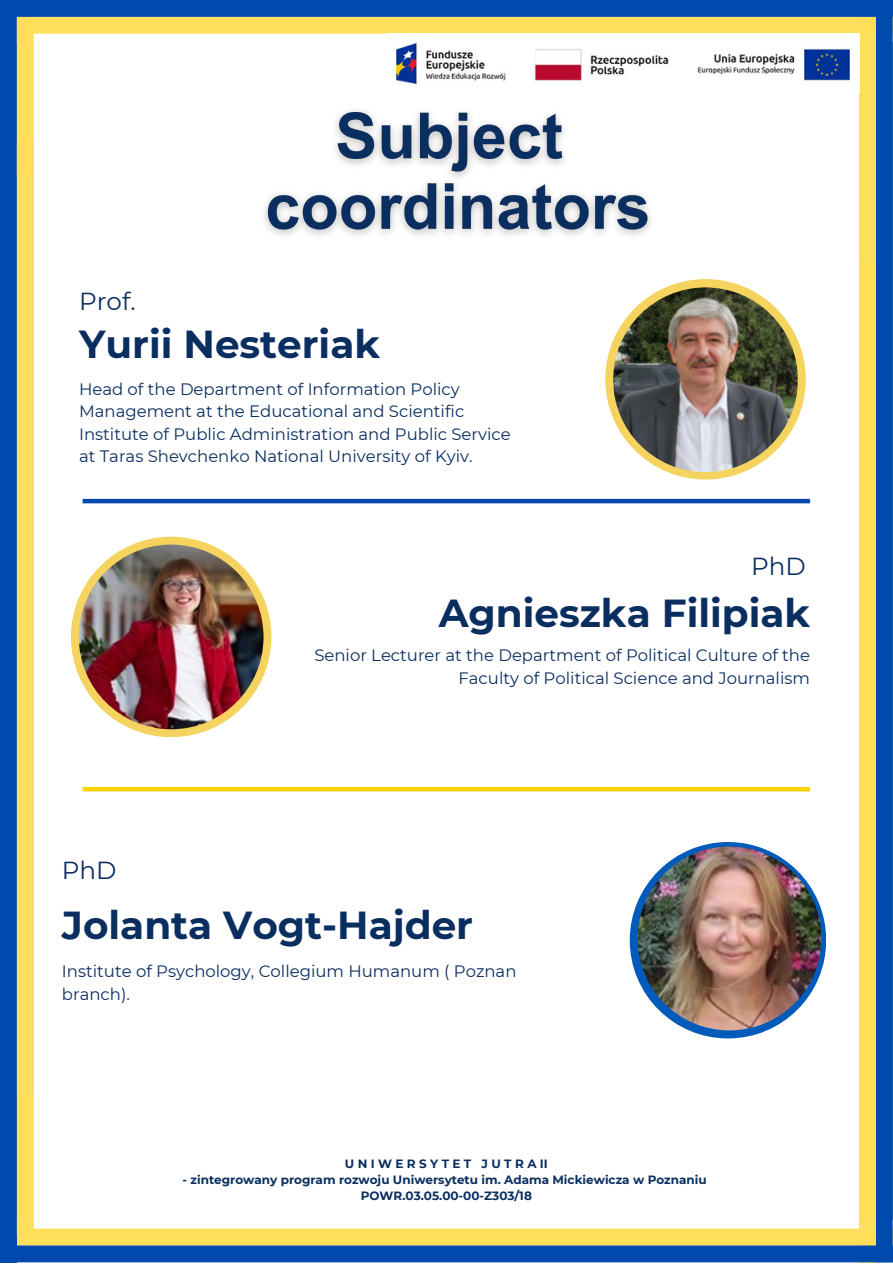
<style>
.page{position:relative;width:893px;height:1264px;background:#fff}
.page>*{position:absolute;margin:0;border:0;box-sizing:border-box;transform-origin:0 0}
.t1{font:700 39px "Montserrat";color:#0a2e60}
.t2{font:24.6px "Montserrat";color:#0a2e60}
.t3{font:16.5px/22.5px "Montserrat";color:#0a2e60}
.t4{font:700 12px "Montserrat";color:#0a2e60}
.t5{font:700 12px "Montserrat";letter-spacing:.285em;color:#0a2e60}
</style>
<div class="page">
<div style="left:0;top:17px;width:892px;height:17px;background:#ffde59"></div>
<div style="left:0;top:0;width:17px;height:1220px;background:#004aad"></div>
<div style="left:0;top:1228px;width:892px;height:17px;background:#ffde59"></div>
<div style="left:875px;top:0;width:17px;height:1220px;background:#004aad"></div>
<div style="left:875px;top:42px;width:17px;height:1220px;background:#004aad"></div>
<div style="left:17px;top:0;width:17px;height:1094px;background:#ffde59"></div>
<div style="left:0;top:175px;width:17px;height:1087px;background:#004aad"></div>
<div style="left:858px;top:0;width:17px;height:1220px;background:#ffde59"></div>
<div style="left:0;top:0;width:892px;height:17px;background:#004aad"></div>
<div style="left:858px;top:261px;width:17px;height:1001px;background:#ffde59"></div>
<div style="left:0;top:1245px;width:892px;height:17px;background:#004aad"></div>
<div style="left:17px;top:142px;width:17px;height:1094px;background:#ffde59"></div>
<hr style="left:83px;top:499px;width:727px;height:4px;background:#004aad">
<div style="left:71px;top:536px;width:200px;height:201px;background:#f4d35f;border-radius:50%"></div>
<img style="left:79px;top:544px;width:184px;height:185px;border-radius:50%">
<hr style="left:83px;top:787px;width:727px;height:4px;background:#ffd500">
<div style="left:629px;top:842px;width:197px;height:196px;background:#005bbb;border-radius:50%"></div>
<img style="left:637px;top:846px;width:184px;height:184px;border-radius:50%">
<div style="left:605px;top:279px;width:200px;height:200px;background:#f4d35f;border-radius:50%"></div>
<img style="left:613px;top:287px;width:184px;height:185px;border-radius:50%">
<img style="left:386px;top:33px;width:473px;height:61px">
<img style="left:264px;top:110px;width:387px;height:126px">
<p class="t2" style="left:79px;top:286px;width:58px">Prof.</p>
<p class="t1" style="left:79px;top:320px;width:302px">Yurii Nesteriak</p>
<p class="t3" style="left:79px;top:378px;width:433px">Head of the Department of Information Policy Management at the Educational and Scientific Institute of Public Administration and Public Service at Taras Shevchenko National University of Kyiv.</p>
<p class="t2" style="left:751px;top:551px;width:56px">PhD</p>
<p class="t1" style="left:438px;top:589px;width:373px">Agnieszka Filipiak</p>
<p class="t3" style="left:314px;top:644px;width:497px;text-align:right">Senior Lecturer at the Department of Political Culture of the<br>Faculty of Political Science and Journalism</p>
<p class="t2" style="left:62px;top:855px;width:56px">PhD</p>
<p class="t1" style="left:62px;top:901px;width:412px">Jolanta Vogt-Hajder</p>
<p class="t3" style="left:62px;top:960px;width:456px">Institute of Psychology, Collegium Humanum ( Poznan branch).</p>
<p class="t5" style="left:345px;top:1156px;width:204px">UNIWERSYTET JUTRAII</p>
<p class="t4" style="left:182px;top:1172px;width:525px">- zintegrowany program rozwoju Uniwersytetu im. Adama Mickiewicza w Poznaniu</p>
<p class="t4" style="left:361px;top:1188px;width:173px">POWR.03.05.00-00-Z303/18</p>
</div>
